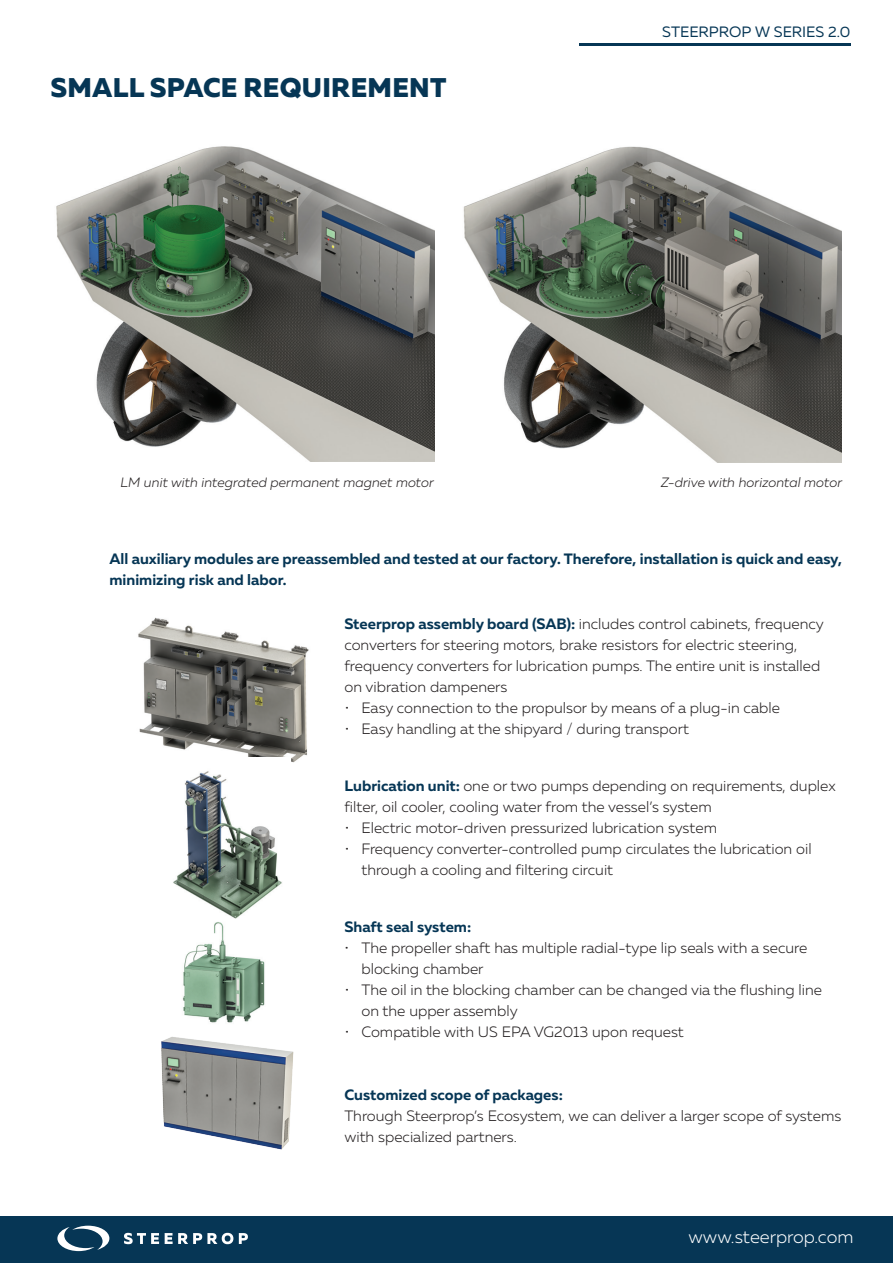
<style>
.page{position:relative;width:893px;height:1263px;background:#fff}
.page>*{position:absolute;margin:0;border:0;box-sizing:border-box;transform-origin:0 0}
.t1{font:800 27px "Muller";letter-spacing:.01em;color:#063655}
.t2{font:300 18px "Muller";color:#fff}
.t3{font:300 15px/21px "Muller";color:#231f20}
.t4{font:700 15px/21px "Muller";color:#063655}
.t5{font:15px "Muller";color:#063655}
.t6{font:italic 300 13.5px "Muller";color:#231f20}
.s1{font-weight:700;color:#063655}
</style>
<div class="page">
<hr style="left:579px;top:43px;width:271px;height:3px;background:#063655">
<img style="left:138px;top:617px;width:171px;height:146px">
<img style="left:161px;top:757px;width:130px;height:162px">
<img style="left:182px;top:922px;width:83px;height:101px">
<img style="left:56px;top:146px;width:379px;height:316px">
<img style="left:463px;top:146px;width:379px;height:317px">
<img style="left:161px;top:1037px;width:133px;height:113px">
<div style="left:0;top:1216px;width:893px;height:47px;background:#063655"></div>
<svg style="left:124px;top:1233px;width:35px;height:11px"></svg>
<svg style="left:165px;top:1233px;width:68px;height:11px"></svg>
<svg style="left:239px;top:1233px;width:9px;height:11px"></svg>
<svg style="left:57px;top:1226px;width:52px;height:25px"></svg>
<h1 class="t1" style="left:50px;top:70px;width:398px">SMALL SPACE REQUIREMENT</h1>
<p class="t5" style="left:662px;top:23px;width:190px">STEERPROP W SERIES 2.0</p>
<p class="t6" style="left:121px;top:474px;width:315px">LM unit with integrated permanent magnet motor</p>
<p class="t6" style="left:661px;top:474px;width:183px">Z-drive with horizontal motor</p>
<p class="t4" style="left:109px;top:548px;width:734px">All auxiliary modules are preassembled and tested at our factory. Therefore, installation is quick and easy, minimizing risk and labor.</p>
<p class="t3" style="left:344px;top:613px;width:481px"><span class="s1">Steerprop assembly board (SAB):</span> includes control cabinets, frequency converters for steering motors, brake resistors for electric steering, frequency converters for lubrication pumps. The entire unit is installed on vibration dampeners</p>
<p class="t3" style="left:345px;top:697px;width:436px">• Easy connection to the propulsor by means of a plug-in cable</p>
<p class="t3" style="left:345px;top:718px;width:345px">• Easy handling at the shipyard / during transport</p>
<p class="t3" style="left:344px;top:775px;width:493px"><span class="s1">Lubrication unit:</span> one or two pumps depending on requirements, duplex filter, oil cooler, cooling water from the vessel’s system</p>
<p class="t3" style="left:345px;top:817px;width:374px">• Electric motor-driven pressurized lubrication system</p>
<p class="t3" style="left:361px;top:838px;width:452px;text-indent:-16px">• Frequency converter-controlled pump circulates the lubrication oil through a cooling and filtering circuit</p>
<p class="t4" style="left:344px;top:916px;width:128px">Shaft seal system:</p>
<p class="t3" style="left:361px;top:937px;width:447px;text-indent:-17px">• The propeller shaft has multiple radial-type lip seals with a secure blocking chamber</p>
<p class="t3" style="left:361px;top:979px;width:462px;text-indent:-16px">• The oil in the blocking chamber can be changed via the flushing line on the upper assembly</p>
<p class="t3" style="left:345px;top:1021px;width:340px">• Compatible with US EPA VG2013 upon request</p>
<p class="t4" style="left:344px;top:1084px;width:220px">Customized scope of packages:</p>
<p class="t3" style="left:344px;top:1105px;width:498px">Through Steerprop’s Ecosystem, we can deliver a larger scope of systems with specialized partners.</p>
<p class="t2" style="left:688px;top:1226px;width:166px">www.steerprop.com</p>
</div>
